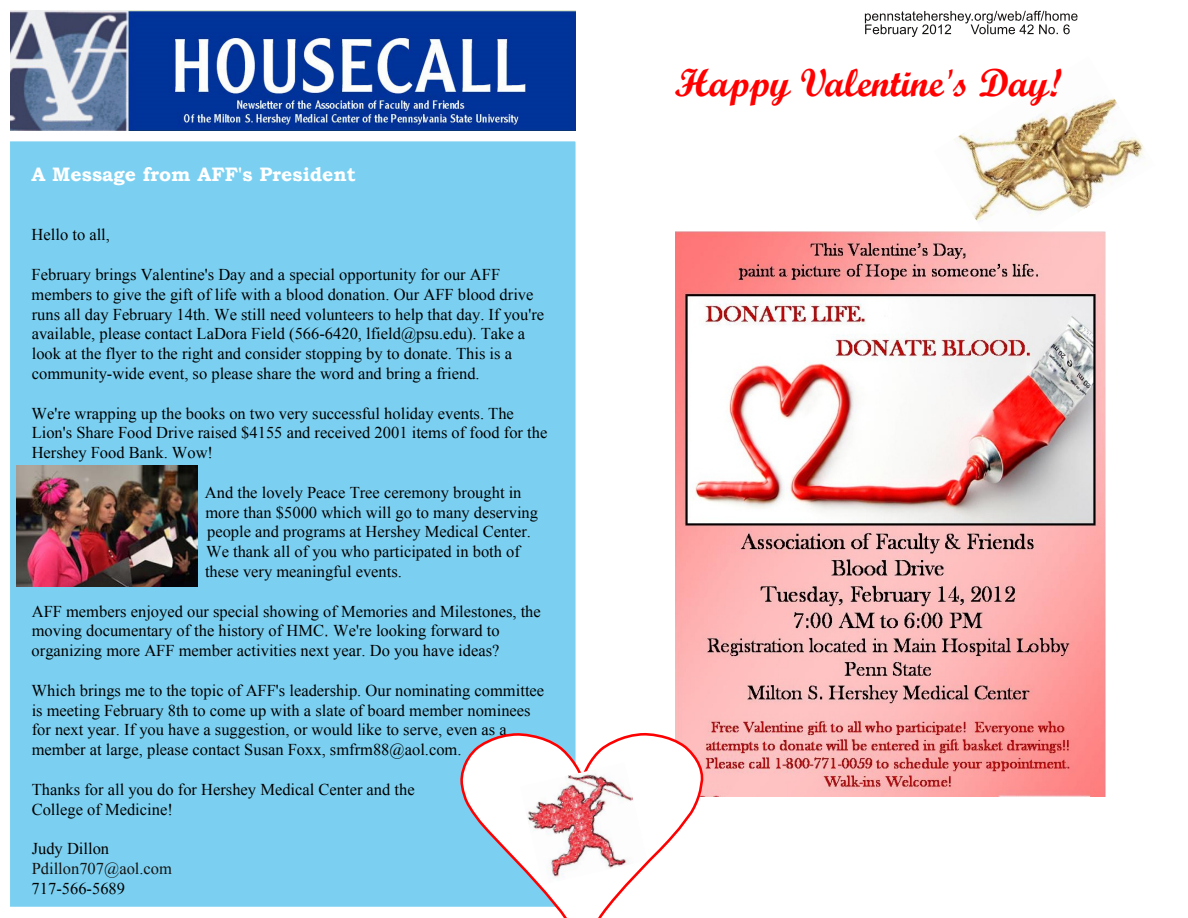
<style>
.page{position:relative;width:1188px;height:918px;background:#fff}
.page>*{position:absolute;margin:0;border:0;box-sizing:border-box;transform-origin:0 0}
.t1{font:39px "Script MT Bold";color:#f00}
.t2{font:700 19.5px "Bookman Old Style";color:#fff}
.t3{font:16.5px/19.8px "Iskoola Pota";color:#000}
.t4{font:16.5px "Iskoola Pota";color:#161413}
</style>
<div class="page">
<img style="left:934px;top:98px;width:210px;height:162px">
<img style="left:676px;top:232px;width:429px;height:564px">
<div style="left:9px;top:141px;width:567px;height:767px;background:#7bd0f1"></div>
<svg style="left:459px;top:734px;width:246px;height:184px"></svg>
<svg style="left:865px;top:11px;width:213px;height:26px"></svg>
<img style="left:11px;top:11px;width:564px;height:119px">
<img style="left:17px;top:465px;width:181px;height:121px">
<img style="left:520px;top:763px;width:127px;height:122px">
<p class="t2" style="left:32px;top:163px;width:326px">A Message from AFF's President</p>
<p class="t3" style="left:32px;top:225px;width:80px">Hello to all,</p>
<p class="t3" style="left:32px;top:265px;width:514px">February brings Valentine's Day and a special opportunity for our AFF members to give the gift of life with a blood donation. Our AFF blood drive runs all day February 14th. We still need volunteers to help that day. If you're available, please contact LaDora Field (566-6420, lfield@psu.edu). Take a look at the flyer to the right and consider stopping by to donate. This is a community-wide event, so please share the word and bring a friend.</p>
<p class="t3" style="left:32px;top:403px;width:517px">We're wrapping up the books on two very successful holiday events. The<br>Lion's Share Food Drive raised $4155 and received 2001 items of food for the<br>Hershey Food Bank. Wow!</p>
<p class="t3" style="left:205px;top:483px;width:335px">And the lovely Peace Tree ceremony brought in more than $5000 which will go to many deserving people and programs at Hershey Medical Center.<br>We thank all of you who participated in both of these very meaningful events.</p>
<p class="t3" style="left:32px;top:601px;width:511px">AFF members enjoyed our special showing of Memories and Milestones, the moving documentary of the history of HMC We're looking forward to organizing more AFF member activities next year. Do you have ideas?</p>
<p class="t3" style="left:32px;top:681px;width:514px">Which brings me to the topic of AFF's leadership. Our nominating committee is meeting February 8th to come up with a slate of board member nominees for next year. If you have a suggestion, or would like to serve, even as a member at large, please contact Susan Foxx, smfrm88@aol.com.</p>
<p class="t3" style="left:32px;top:780px;width:385px">Thanks for all you do for Hershey Medical Center and the<br>College of Medicine!</p>
<p class="t3" style="left:32px;top:839px;width:79px">Judy Dillon</p>
<p class="t4" style="left:32px;top:859px;width:142px">Pdillon707@aol.com</p>
<p class="t3" style="left:32px;top:879px;width:95px">717-566-5689</p>
<h1 class="t1" style="left:675px;top:59px;width:389px">Happy Valentine's Day!</h1>
</div>
